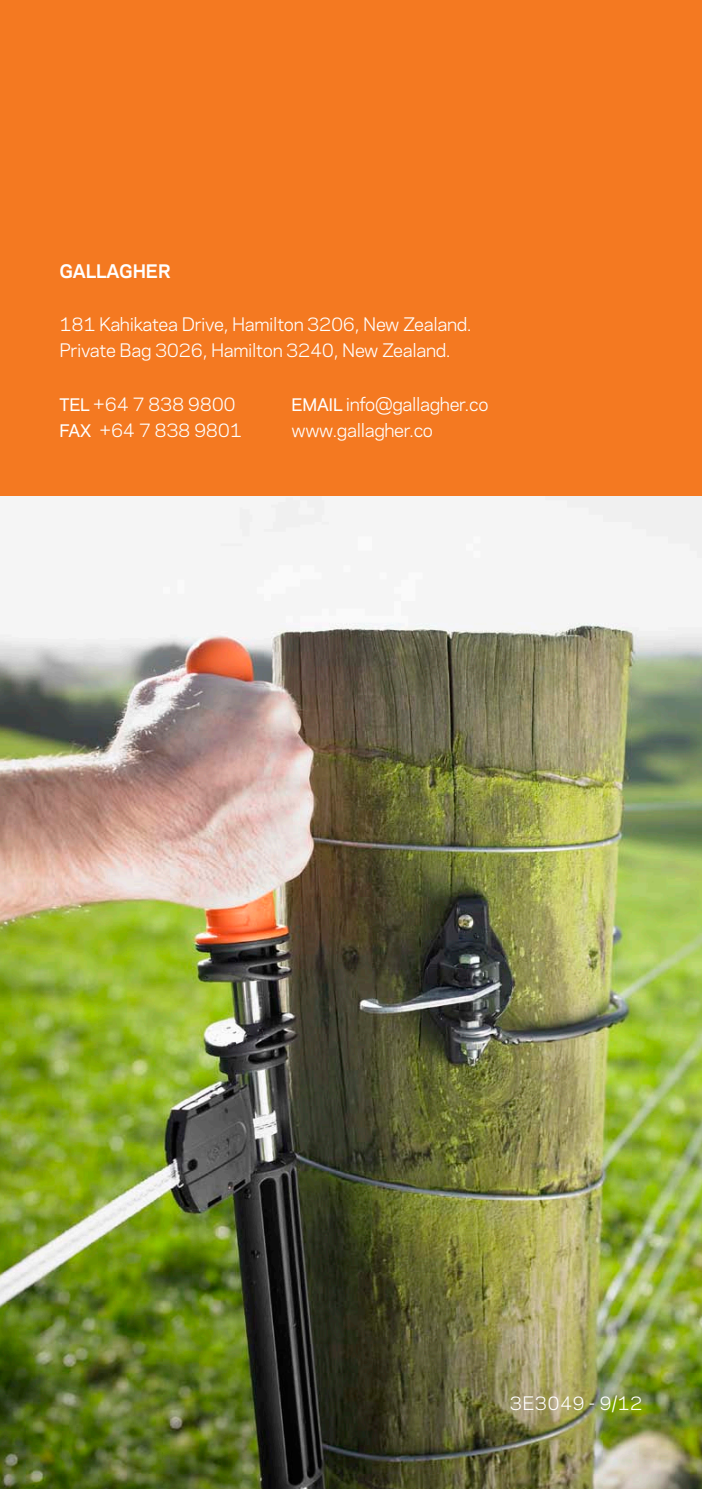
<style>
.page{position:relative;width:702px;height:1489px;background:#fff}
.page>*{position:absolute;margin:0;border:0;box-sizing:border-box;transform-origin:0 0}
.Address_details{font:17.5px/26.2px "Galaxie Polaris";letter-spacing:-.02em;color:#fff}
.TEL_FAX_EMAIL{font:17.5px "Galaxie Polaris";letter-spacing:-.02em;color:#fff}
.Body_Bullets_-_Roman{font:17.5px "Galaxie Polaris";letter-spacing:.02em;color:#fff}
.Gallagher_naming{font:700 17.5px "Galaxie Polaris";letter-spacing:-.01em;color:#fff}
.s1{font-weight:500;font-size:16.25px}
</style>
<div class="page">
<div style="left:0;top:0;width:702px;height:496px;background:#f47921"></div>
<img style="left:0;top:496px;width:702px;height:992px">
<p class="Gallagher_naming" style="left:60px;top:258px;width:113px">GALLAGHER</p>
<p class="Address_details" style="left:60px;top:310px;width:413px">181 Kahikatea Drive, Hamilton 3206, New Zealand.<br>Private Bag 3026, Hamilton 3240, New Zealand.</p>
<p class="Address_details" style="left:60px;top:389px;width:178px"><span class="s1">TEL</span> +64 7 838 9800</p>
<p class="Address_details" style="left:60px;top:416px;width:184px"><span class="s1">FAX</span> +64 7 838 9801</p>
<p class="TEL_FAX_EMAIL" style="left:291px;top:390px;width:198px"><span class="s1">EMAIL</span> info@gallagher.co</p>
<p class="Address_details" style="left:291px;top:416px;width:143px">www.gallagher.co</p>
<p class="Body_Bullets_-_Roman" style="left:510px;top:1389px;width:134px">3E3049 - 9/12</p>
</div>
